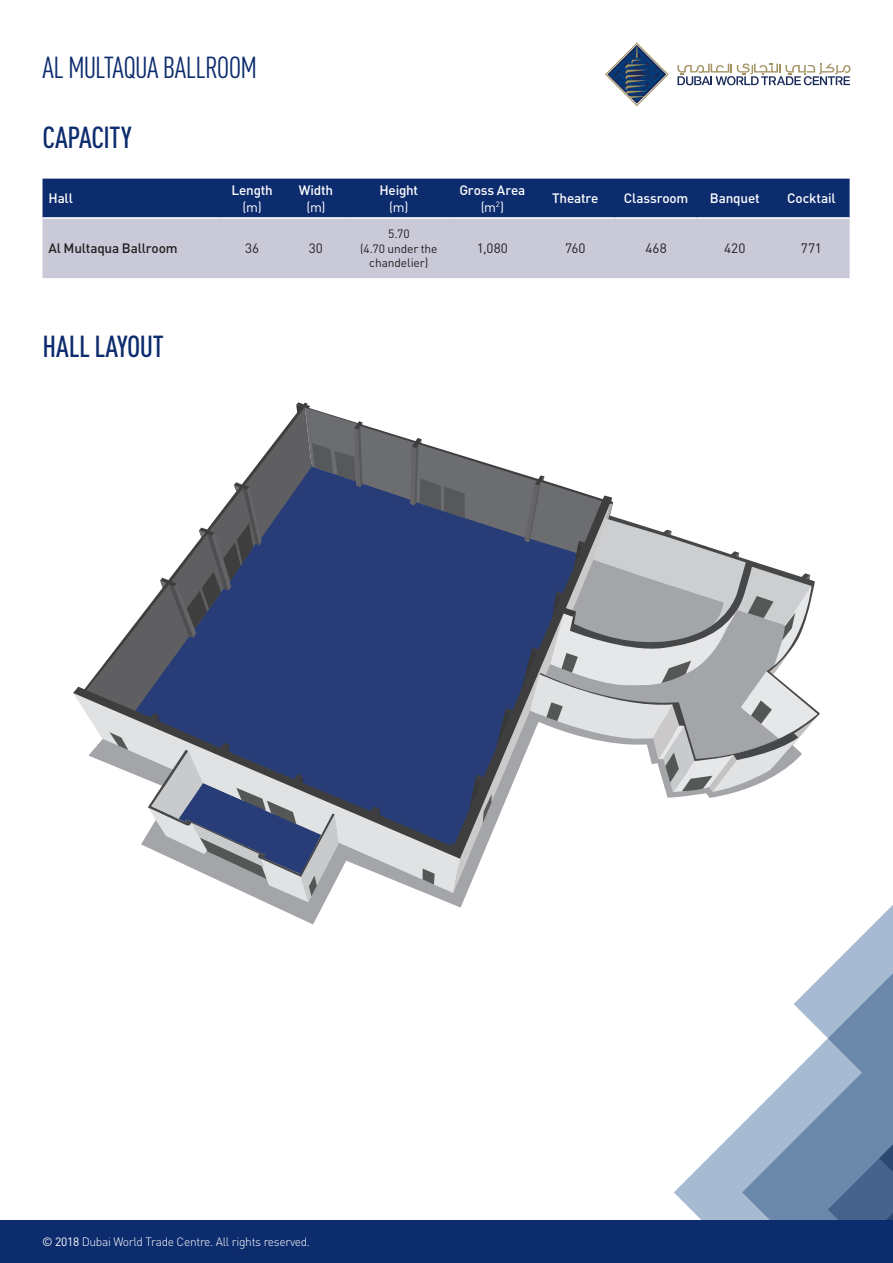
<style>
.page{position:relative;width:893px;height:1263px;background:#fff}
.page>*{position:absolute;margin:0;border:0;box-sizing:border-box;transform-origin:0 0}
.t1{font:condensed 30px "DIN Pro";letter-spacing:-.03em;color:#0d2c6e}
.t2{font:500 condensed 30px "DIN Pro";letter-spacing:-.015em;color:#0d2c6e}
.t3{font:500 13.5px "DIN Pro";letter-spacing:-.015em;color:#fff}
.t4{font:13.5px "DIN Pro";letter-spacing:.005em;color:#231f20}
.t5{font:500 13.5px "DIN Pro";letter-spacing:-.01em;color:#231f20}
.t6{font:13.5px "DIN Pro";color:#fff}
.t7{font:300 12px "DIN Pro";letter-spacing:-.025em;color:#fff}
.t8{font:12px/14.4px "DIN Pro";letter-spacing:-.01em;color:#231f20;text-align:center}
.s1{font-weight:400}
</style>
<div class="page">
<svg style="left:605px;top:43px;width:64px;height:63px"></svg>
<svg style="left:677px;top:63px;width:173px;height:22px"></svg>
<svg style="left:674px;top:1124px;width:68px;height:96px;fill:#a6bbd1"></svg>
<svg style="left:776px;top:905px;width:117px;height:185px"></svg>
<svg style="left:742px;top:1090px;width:151px;height:130px;background:#7993b2"></svg>
<div style="left:0;top:1220px;width:893px;height:43px;background:#0d2c6e"></div>
<div style="left:43px;top:179px;width:807px;height:38px;background:#0d2c6e"></div>
<div style="left:43px;top:219px;width:807px;height:59px;background:#c9c9d8"></div>
<svg style="left:265px;top:902px;width:537px;height:22px"></svg>
<svg style="left:73px;top:402px;width:235px;height:446px"></svg>
<svg style="left:109px;top:732px;width:19px;height:18px"></svg>
<svg style="left:148px;top:405px;width:672px;height:497px"></svg>
<h1 class="t1" style="left:43px;top:50px;width:216px">AL MULTAQUA BALLROOM</h1>
<p class="t2" style="left:43px;top:120px;width:91px">CAPACITY</p>
<p class="t3" style="left:49px;top:189px;width:26px">Hall</p>
<p class="t3" style="left:231px;top:181px;width:43px">Length</p>
<p class="t6" style="left:243px;top:197px;width:21px">(m)</p>
<p class="t3" style="left:299px;top:181px;width:36px">Width</p>
<p class="t6" style="left:306px;top:197px;width:21px">(m)</p>
<p class="t5" style="left:49px;top:239px;width:131px">Al Multaqua Ballroom</p>
<p class="t4" style="left:245px;top:239px;width:16px">36</p>
<p class="t4" style="left:309px;top:239px;width:16px">30</p>
<p class="t2" style="left:43px;top:328px;width:123px">HALL LAYOUT</p>
<p class="t3" style="left:379px;top:181px;width:40px">Height</p>
<p class="t6" style="left:389px;top:197px;width:21px">(m)</p>
<p class="t3" style="left:459px;top:181px;width:68px">Gross Area</p>
<p class="t6" style="left:481px;top:197px;width:25px">(m<sup>2</sup>)</p>
<p class="t3" style="left:552px;top:189px;width:48px">Theatre</p>
<p class="t3" style="left:624px;top:189px;width:66px">Classroom</p>
<p class="t3" style="left:710px;top:189px;width:51px">Banquet</p>
<p class="t3" style="left:787px;top:189px;width:50px">Cocktail</p>
<p class="t8" style="left:388px;top:226px;width:23px">5.70</p>
<p class="t8" style="left:360px;top:241px;width:79px">(4.70 under the chandelier)</p>
<p class="t4" style="left:477px;top:239px;width:32px">1,080</p>
<p class="t4" style="left:565px;top:239px;width:22px">760</p>
<p class="t4" style="left:645px;top:239px;width:23px">468</p>
<p class="t4" style="left:724px;top:239px;width:23px">420</p>
<p class="t4" style="left:801px;top:239px;width:22px">771</p>
<p class="t7" style="left:42px;top:1233px;width:270px"><span class="s1">© 2018</span> Dubai World Trade Centre. All rights reserved.</p>
</div>
